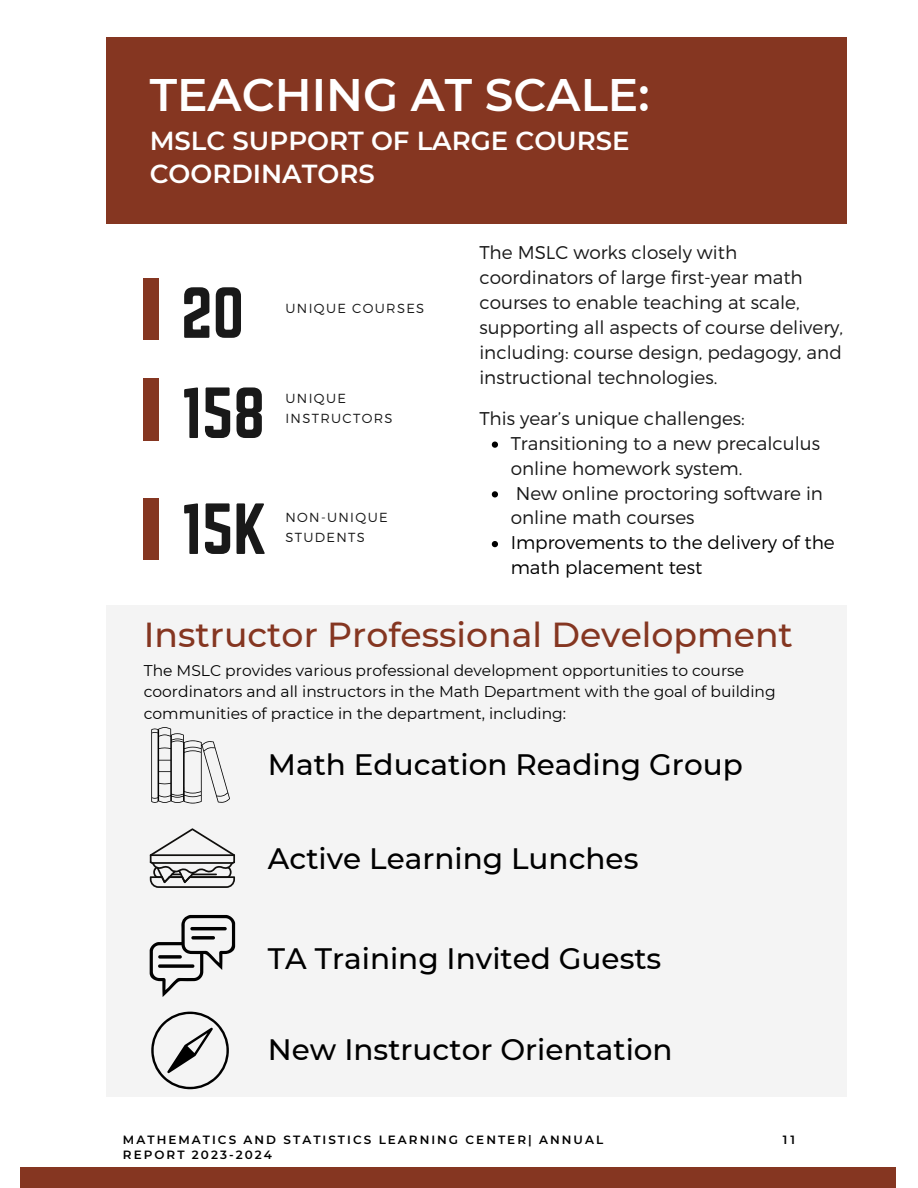
<style>
.page{position:relative;width:918px;height:1188px;background:#fff}
.page>*{position:absolute;margin:0;border:0;box-sizing:border-box;transform-origin:0 0}
.t1{font:63.15px "Norwester";color:#191919}
.t2{font:600 45.6px "Montserrat";color:#fff}
.t3{font:500 34.65px "Montserrat";color:#853621}
.t4{font:500 29.55px "Montserrat";color:#000}
.t5{font:600 26.1px/32.5px "Montserrat";color:#fff}
.t6{font:300 18.45px/24.9px "Montserrat";color:#191919}
.t7{font:300 18.45px "Montserrat";color:#000}
.t8{font:15.45px/21.1px "Montserrat";color:#000}
.t9{font:300 13.2px/20.5px "Montserrat";letter-spacing:.1em;color:#191919}
.t10{font:600 12px "Montserrat";letter-spacing:.17em;color:#000}
</style>
<div class="page">
<div style="left:106px;top:605px;width:740px;height:492px;background:#f4f4f4"></div>
<div style="left:21px;top:1167px;width:875px;height:21px;background:#853621"></div>
<div style="left:144px;top:278px;width:14px;height:62px;background:#853621"></div>
<div style="left:144px;top:498px;width:14px;height:62px;background:#853621"></div>
<div style="left:144px;top:378px;width:14px;height:62px;background:#853621"></div>
<div style="left:106px;top:37px;width:740px;height:186px;background:#853621"></div>
<svg style="left:492px;top:442px;width:6px;height:6px"></svg>
<svg style="left:492px;top:491px;width:6px;height:6px"></svg>
<svg style="left:492px;top:541px;width:6px;height:6px"></svg>
<svg style="left:151px;top:727px;width:79px;height:77px"></svg>
<svg style="left:150px;top:915px;width:85px;height:82px"></svg>
<svg style="left:150px;top:828px;width:85px;height:60px"></svg>
<svg style="left:151px;top:1012px;width:78px;height:77px"></svg>
<p class="t2" style="left:150px;top:66px;width:501px">TEACHING AT SCALE:</p>
<p class="t5" style="left:150px;top:124px;width:481px">MSLC SUPPORT OF LARGE COURSE<br>COORDINATORS</p>
<p class="t1" style="left:181px;top:275px;width:65px">20</p>
<p class="t1" style="left:181px;top:375px;width:86px">158</p>
<p class="t1" style="left:181px;top:491px;width:88px">15K</p>
<p class="t6" style="left:479px;top:239px;width:325px">The MSLC works closely with coordinators of large first-year math</p>
<p class="t9" style="left:286px;top:297px;width:140px">UNIQUE COURSES</p>
<p class="t6" style="left:479px;top:289px;width:365px">courses to enable teaching at scale, supporting all aspects of course delivery,</p>
<p class="t6" style="left:479px;top:339px;width:364px">including: course design, pedagogy, and instructional technologies.</p>
<p class="t9" style="left:286px;top:387px;width:109px">UNIQUE<br>INSTRUCTORS</p>
<p class="t6" style="left:479px;top:405px;width:267px">This year’s unique challenges:</p>
<p class="t6" style="left:511px;top:430px;width:311px">Transitioning to a new precalculus online homework system.</p>
<p class="t6" style="left:516px;top:480px;width:309px">New online proctoring software in</p>
<p class="t9" style="left:286px;top:506px;width:104px">NON-UNIQUE</p>
<p class="t6" style="left:511px;top:504px;width:185px">online math courses</p>
<p class="t9" style="left:286px;top:527px;width:81px">STUDENTS</p>
<p class="t7" style="left:511px;top:531px;width:326px">Improvements to the delivery of the</p>
<p class="t7" style="left:511px;top:556px;width:193px">math placement test</p>
<p class="t3" style="left:144px;top:613px;width:651px">Instructor Professional Development</p>
<p class="t8" style="left:144px;top:660px;width:633px">The MSLC provides various professional development opportunities to course coordinators and all instructors in the Math Department with the goal of building communities of practice in the department, including:</p>
<p class="t4" style="left:268px;top:746px;width:476px">Math Education Reading Group</p>
<p class="t4" style="left:268px;top:840px;width:372px">Active Learning Lunches</p>
<p class="t4" style="left:268px;top:940px;width:395px">TA Training Invited Guests</p>
<p class="t4" style="left:268px;top:1031px;width:406px">New Instructor Orientation</p>
<p class="t10" style="left:123px;top:1132px;width:482px">MATHEMATICS AND STATISTICS LEARNING CENTER| ANNUAL</p>
<p class="t10" style="left:783px;top:1132px;width:14px">11</p>
<p class="t10" style="left:123px;top:1148px;width:150px">REPORT 2023-2024</p>
</div>
